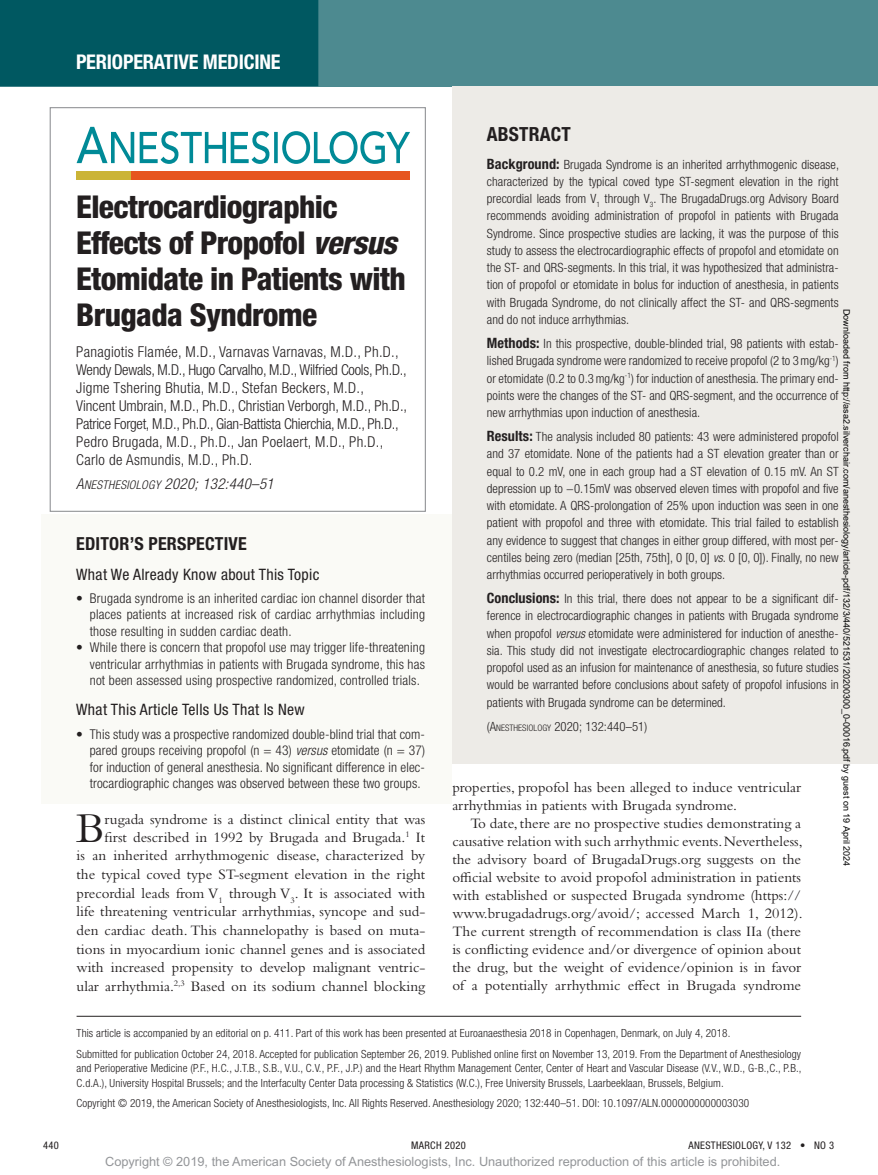
<style>
.page{position:relative;width:878px;height:1175px;background:#fff}
.page>*{position:absolute;margin:0;border:0;box-sizing:border-box;transform-origin:0 0}
.t1{font:43.95px "Bembo Std";color:#231f20}
.t2{font:800 condensed 31.5px/36px "Helvetica Neue LT Std";letter-spacing:-.02em;color:#231f20}
.t3{font:700 condensed 20.25px "Helvetica Neue LT Std";letter-spacing:-.01em;color:#fff}
.t4{font:700 condensed 19.5px "Helvetica Neue LT Std";color:#231f20}
.t5{font:700 condensed 18px "Helvetica Neue LT Std";color:#231f20}
.t6{font:condensed 15.75px "Helvetica Neue LT Std";letter-spacing:.02em;color:#231f20}
.t7{font:15px/18px "Bembo Std";color:#231f20;text-align:right}
.t8{font:300 condensed 15px/18px "Helvetica Neue LT Std";color:#231f20}
.t9{font:italic 300 condensed 15px "Helvetica Neue LT Std";letter-spacing:.02em;color:#231f20}
.t10{font:300 condensed 13.5px/16.5px "Helvetica Neue LT Std";letter-spacing:.015em;color:#231f20;text-align:justify}
.t11{font:300 condensed 12.75px/17.2px "Helvetica Neue LT Std";letter-spacing:.005em;color:#231f20;text-align:justify}
.t12{font:12.75px "Arial MT Std";color:#939598}
.t13{font:300 condensed 11.25px/20.5px "Helvetica Neue LT Std";letter-spacing:.01em;color:#231f20}
.t14{font:condensed 10.5px "Helvetica Neue LT Std";letter-spacing:.03em;color:#231f20}
.t15{font:9px "Arial";color:#000}
.s1{font-style:italic}
.s2{font-family:"Helvetica Neue LT Std Lt Cn O SC800";font-weight:400;font-style:normal;font-stretch:normal}
.s3{font-family:"Helvetica Neue LT Std Lt Cn O SC800";font-weight:400;font-style:normal;font-stretch:normal;font-size:12px}
.s4{font-weight:700;font-size:14.25px}
.s5{font-size:9px}
</style>
<div class="page">
<div style="left:0;top:0;width:878px;height:86px;background:#4d8a90"></div>
<div style="left:0;top:0;width:318px;height:86px;background:#005861"></div>
<div style="left:124px;top:171px;width:286px;height:8px;background:#e6551f"></div>
<div style="left:77px;top:171px;width:54px;height:8px;background:#cbb437"></div>
<svg style="left:77px;top:127px;width:333px;height:37px"></svg>
<div style="left:452px;top:86px;width:426px;height:89px;background:#edebe7"></div>
<div style="left:452px;top:118px;width:426px;height:239px;background:#edebe7"></div>
<div style="left:452px;top:297px;width:426px;height:153px;background:#edebe7"></div>
<div style="left:452px;top:390px;width:426px;height:222px;background:#edebe7"></div>
<div style="left:452px;top:552px;width:426px;height:187px;background:#edebe7"></div>
<div style="left:452px;top:681px;width:426px;height:82px;background:#edebe7"></div>
<div style="left:50px;top:107px;width:376px;height:405px;border:1px solid #939598"></div>
<hr style="left:77px;top:1015px;width:724px;height:1px;background:#231f20">
<div style="left:42px;top:514px;width:410px;height:54px;background:#fafaf6"></div>
<div style="left:42px;top:553px;width:410px;height:99px;background:#fafaf6"></div>
<div style="left:42px;top:602px;width:410px;height:99px;background:#fafaf6"></div>
<div style="left:42px;top:688px;width:410px;height:116px;background:#fafaf6"></div>
<h3 class="t3" style="left:76px;top:49px;width:206px">Perioperative Medicine</h3>
<h2 class="t2" style="left:76px;top:188px;width:331px">Electrocardiographic<br>Effects of Propofol <span class="s1">versus<br></span>Etomidate in Patients with<br>Brugada Syndrome</h2>
<p class="t8" style="left:76px;top:343px;width:332px">Panagiotis Flamée, M.D., Varnavas Varnavas, M.D., Ph.D., Wendy Dewals, M.D., Hugo Carvalho, M.D., Wilfried Cools, Ph.D., Jigme Tshering Bhutia, M.D., Stefan Beckers, M.D.,<br>Vincent Umbrain, M.D., Ph.D., Christian Verborgh, M.D., Ph.D., Patrice Forget, M.D., Ph.D., Gian-Battista Chierchia, M.D., Ph.D., Pedro Brugada, M.D., Ph.D., Jan Poelaert, M.D., Ph.D., Carlo de Asmundis, M.D., Ph.D.</p>
<p class="t9" style="left:76px;top:475px;width:199px"><span class="s2">A</span><span class="s3">NESTHESIOLOGY</span> 2020; 132:440–51</p>
<h3 class="t5" style="left:76px;top:532px;width:10px">EDITOR</h3>
<h3 class="t5" style="left:130px;top:532px;width:76px">’S PERSPECTIVE</h3>
<p class="t6" style="left:76px;top:565px;width:244px">What We Already Know about This Topic</p>
<p class="t10" style="left:90px;top:590px;width:337px;text-indent:-14px">• Brugada syndrome is an inherited cardiac ion channel disorder that places patients at increased risk of cardiac arrhythmias including those resulting in sudden cardiac death.</p>
<p class="t10" style="left:90px;top:639px;width:337px;text-indent:-14px">• While there is concern that propofol use may trigger life-threatening ventricular arrhythmias in patients with Brugada syndrome, this has not been assessed using prospective randomized, controlled trials.</p>
<p class="t6" style="left:76px;top:700px;width:230px">What This Article Tells Us That Is New</p>
<p class="t10" style="left:90px;top:725px;width:337px;text-indent:-14px">• This study was a prospective randomized double-blind trial that com&shy;pared groups receiving propofol (n = 43) <span class="s1">versus</span> etomidate (n = 37) for induction of general anesthesia. No significant difference in elec&shy;trocardiographic changes was observed between these two groups.</p>
<p class="t7" style="left:77px;top:809px;width:350px;line-height:18.6px">rugada syndrome is a distinct clinical entity that was<br>first described in 1992 by Brugada and Brugada.<sup>1</sup> It<br>is an inherited arrhythmogenic disease, characterized by the typical coved type ST-segment elevation in the right precordial leads from V<sub>1</sub> through V<sub>3</sub>. It is associated with life threatening ventricular arrhythmias, syncope and sud&shy;den cardiac death. This channelopathy is based on muta&shy;tions in myocardium ionic channel genes and is associated with increased propensity to develop malignant ventric&shy;ular arrhythmia.<sup>2,3</sup> Based on its sodium channel blocking</p>
<h1 class="t1" style="left:77px;top:802px;width:29px">B</h1>
<h3 class="t4" style="left:487px;top:122px;width:44px">ABSTRACT</h3>
<p class="t11" style="left:487px;top:155px;width:354px"><span class="s4">Background:</span> Brugada Syndrome is an inherited arrhythmogenic disease, characterized by the typical coved type ST-segment elevation in the right precordial leads from V<sub>1</sub> through V<sub>3</sub>. The BrugadaDrugs.org Advisory Board recommends avoiding administration of propofol in patients with Brugada Syndrome. Since prospective studies are lacking, it was the purpose of this study to assess the electrocardiographic effects of propofol and etomidate on the ST- and QRS-segments. In this trial, it was hypothesized that administra&shy;tion of propofol or etomidate in bolus for induction of anesthesia, in patients with Brugada Syndrome, do not clinically affect the ST- and QRS-segments and do not induce arrhythmias.</p>
<p class="t11" style="left:487px;top:335px;width:353px"><span class="s4">Methods:</span> In this prospective, double-blinded trial, 98 patients with estab&shy;lished Brugada syndrome were randomized to receive propofol (2 to 3mg/kg<sup>-1</sup>) or etomidate (0.2 to 0.3mg/kg<sup>-1</sup>) for induction of anesthesia. The primary end&shy;points were the changes of the ST- and QRS-segment, and the occurrence of new arrhythmias upon induction of anesthesia.</p>
<p class="t11" style="left:487px;top:428px;width:353px"><span class="s4">Results:</span> The analysis included 80 patients: 43 were administered propofol and 37 etomidate. None of the patients had a ST elevation greater than or equal to 0.2 mV, one in each group had a ST elevation of 0.15 mV. An ST depression up to −0.15mV was observed eleven times with propofol and five with etomidate. A QRS-prolongation of 25% upon induction was seen in one patient with propofol and three with etomidate. This trial failed to establish any evidence to suggest that changes in either group differed, with most per&shy;centiles being zero (median [25th, 75th], 0 [0, 0] <span class="s1">vs</span>. 0 [0, 0]). Finally, no new arrhythmias occurred perioperatively in both groups.</p>
<p class="t11" style="left:487px;top:590px;width:353px"><span class="s4">Conclusions:</span> In this trial, there does not appear to be a significant dif&shy;ference in electrocardiographic changes in patients with Brugada syndrome when propofol <span class="s1">versus</span> etomidate were administered for induction of anesthe&shy;sia. This study did not investigate electrocardiographic changes related to propofol used as an infusion for maintenance of anesthesia, so future studies would be warranted before conclusions about safety of propofol infusions in patients with Brugada syndrome can be determined.</p>
<p class="t11" style="left:487px;top:717px;width:162px">(A<span class="s5">NESTHESIOLOGY</span> 2020; 132:440–51)</p>
<p class="t15" style="left:850px;top:309px;width:559px;rotate:90deg">Downloaded from http://asa2.silverchair.com/anesthesiology/article-pdf/132/3/440/521531/20200300_0-00016.pdf by guest on 19 April 2024</p>
<p class="t7" style="left:452px;top:778px;width:350px;text-align:left">properties, propofol has been alleged to induce ventricular arrhythmias in patients with Brugada syndrome.</p>
<p class="t7" style="left:452px;top:814px;width:352px;text-align:justify;text-indent:18px">To date, there are no prospective studies demonstrating a causative relation with such arrhythmic events. Nevertheless, the advisory board of BrugadaDrugs.org suggests on the official website to avoid propofol administration in patients with established or suspected Brugada syndrome (https:// www.brugadadrugs.org/avoid/; accessed March 1, 2012).<br>The current strength of recommendation is class IIa (there is conflicting evidence and/or divergence of opinion about the drug, but the weight of evidence/opinion is in favor of a potentially arrhythmic effect in Brugada syndrome</p>
<p class="t13" style="left:77px;top:1022px;width:726px">This article is accompanied by an editorial on p. 411. Part of this work has been presented at Euroanaesthesia 2018 in Copenhagen, Denmark, on July 4, 2018.<br>Submitted for publication October 24, 2018. Accepted for publication September 26, 2019. Published online first on November 13, 2019. From the Department of Anesthesiology</p>
<p class="t13" style="left:77px;top:1060px;width:726px;line-height:14.7px">and Perioperative Medicine (P.F., H.C., J.T.B., S.B., V.U., C.V., P.F., J.P.) and the Heart Rhythm Management Center, Center of Heart and Vascular Disease (V.V., W.D., G-B.,C., P.B.,<br>C.d.A.), University Hospital Brussels; and the Interfaculty Center Data processing &amp; Statistics (W.C.), Free University Brussels, Laarbeeklaan, Brussels, Belgium.</p>
<p class="t13" style="left:77px;top:1093px;width:674px">Copyright © 2019, the American Society of Anesthesiologists, Inc. All Rights Reserved. Anesthesiology 2020; 132:440–51. DOI: 10.1097/ALN.0000000000003030</p>
<p class="t14" style="left:43px;top:1139px;width:17px">440</p>
<p class="t14" style="left:411px;top:1139px;width:56px">March 2020</p>
<p class="t14" style="left:688px;top:1139px;width:147px">ANESTHESIOLOGY, V 132 • NO 3</p>
<p class="t12" style="left:105px;top:1154px;width:676px">Copyright © 2019, the American Society of Anesthesiologists, Inc. Unauthorized reproduction of this article is prohibited.</p>
</div>
